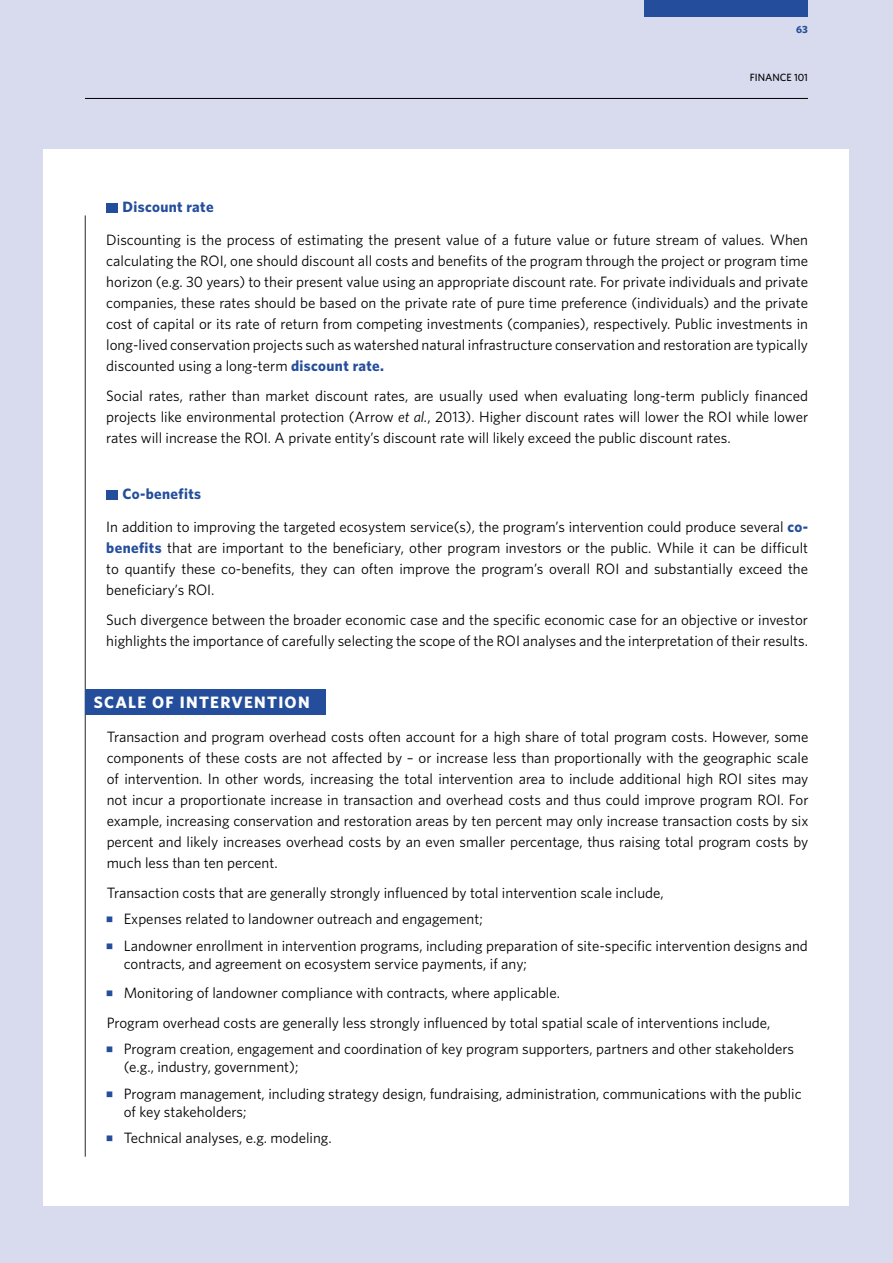
<style>
.page{position:relative;width:893px;height:1263px;background:#d8daed}
.page>*{position:absolute;margin:0;border:0;box-sizing:border-box;transform-origin:0 0}
.t1{font:700 16.5px "Whitney";letter-spacing:.075em;color:#fff}
.t2{font:15px/21px "Whitney";color:#000}
.t3{font:700 15px "Whitney";letter-spacing:.025em;color:#244e9b}
.t4{font:500 10.5px "Whitney";color:#000}
.t5{font:700 10.5px "Whitney";color:#244e9b}
.s1{font-weight:700;color:#244e9b}
.s2{font-style:italic}
.s3{font-family:"Squares Circles";color:#244e9b}
</style>
<div class="page">
<div style="left:44px;top:149px;width:805px;height:1056px;background:#fff"></div>
<div style="left:645px;top:0;width:163px;height:17px;background:#244e9b"></div>
<hr style="left:85px;top:98px;width:723px;height:1px;background:#000">
<hr style="left:85px;top:215px;width:1px;height:942px;background:#282727">
<div style="left:106px;top:203px;width:11px;height:10px;background:#244e9b"></div>
<div style="left:106px;top:490px;width:11px;height:10px;background:#244e9b"></div>
<div style="left:85px;top:689px;width:241px;height:25px;background:#244e9b"></div>
<p class="t5" style="left:796px;top:22px;width:13px">63</p>
<p class="t3" style="left:122px;top:197px;width:93px">Discount rate</p>
<p class="t4" style="left:750px;top:71px;width:60px">FINANCE 101</p>
<p class="t2" style="left:106px;top:229px;width:703px;text-align:justify">Discounting is the process of estimating the present value of a future value or future stream of values. When calculating the ROI, one should discount all costs and benefits of the program through the project or program time horizon (e.g. 30 years) to their present value using an appropriate discount rate. For private individuals and private companies, these rates should be based on the private rate of pure time preference (individuals) and the private cost of capital or its rate of return from competing investments (companies), respectively. Public investments in long-lived conservation projects such as watershed natural infrastructure conservation and restoration are typically discounted using a long-term <span class="s1">discount rate.</span></p>
<p class="t2" style="left:106px;top:385px;width:703px;text-align:justify">Social rates, rather than market discount rates, are usually used when evaluating long-term publicly financed projects like environmental protection (Arrow <span class="s2">et al.</span>, 2013). Higher discount rates will lower the ROI while lower rates will increase the ROI. A private entity’s discount rate will likely exceed the public discount rates.</p>
<p class="t3" style="left:122px;top:484px;width:80px">Co-benefits</p>
<p class="t2" style="left:106px;top:516px;width:703px;text-align:justify">In addition to improving the targeted ecosystem service(s), the program’s intervention could produce several <span class="s1">co&shy;benefits</span> that are important to the beneficiary, other program investors or the public. While it can be difficult to quantify these co-benefits, they can often improve the program’s overall ROI and substantially exceed the beneficiary’s ROI.</p>
<p class="t2" style="left:106px;top:609px;width:703px">Such divergence between the broader economic case and the specific economic case for an objective or investor highlights the importance of carefully selecting the scope of the ROI analyses and the interpretation of their results.</p>
<p class="t1" style="left:94px;top:691px;width:217px">SCALE OF INTERVENTION</p>
<p class="t2" style="left:107px;top:726px;width:703px;text-align:justify">Transaction and program overhead costs often account for a high share of total program costs. However, some components of these costs are not affected by – or increase less than proportionally with the geographic scale of intervention. In other words, increasing the total intervention area to include additional high ROI sites may not incur a proportionate increase in transaction and overhead costs and thus could improve program ROI. For example, increasing conservation and restoration areas by ten percent may only increase transaction costs by six percent and likely increases overhead costs by an even smaller percentage, thus raising total program costs by much less than ten percent.</p>
<p class="t2" style="left:107px;top:881px;width:559px">Transaction costs that are generally strongly influenced by total intervention scale include,</p>
<p class="t2" style="left:107px;top:908px;width:378px"><span class="s3">-</span> Expenses related to landowner outreach and engagement;</p>
<p class="t2" style="left:124px;top:936px;width:686px;line-height:18px;text-indent:-17px"><span class="s3">-</span> Landowner enrollment in intervention programs, including preparation of site-specific intervention designs and contracts, and agreement on ecosystem service payments, if any;</p>
<p class="t2" style="left:107px;top:978px;width:665px;line-height:29.5px"><span class="s3">-</span> Monitoring of landowner compliance with contracts, where applicable.<br>Program overhead costs are generally less strongly influenced by total spatial scale of interventions include,</p>
<p class="t2" style="left:124px;top:1039px;width:672px;line-height:18px;text-indent:-17px"><span class="s3">-</span> Program creation, engagement and coordination of key program supporters, partners and other stakeholders (e.g., industry, government);</p>
<p class="t2" style="left:124px;top:1084px;width:679px;line-height:18px;text-indent:-17px"><span class="s3">-</span> Program management, including strategy design, fundraising, administration, communications with the public of key stakeholders;</p>
<p class="t2" style="left:107px;top:1127px;width:227px"><span class="s3">-</span> Technical analyses, e.g. modeling.</p>
</div>
